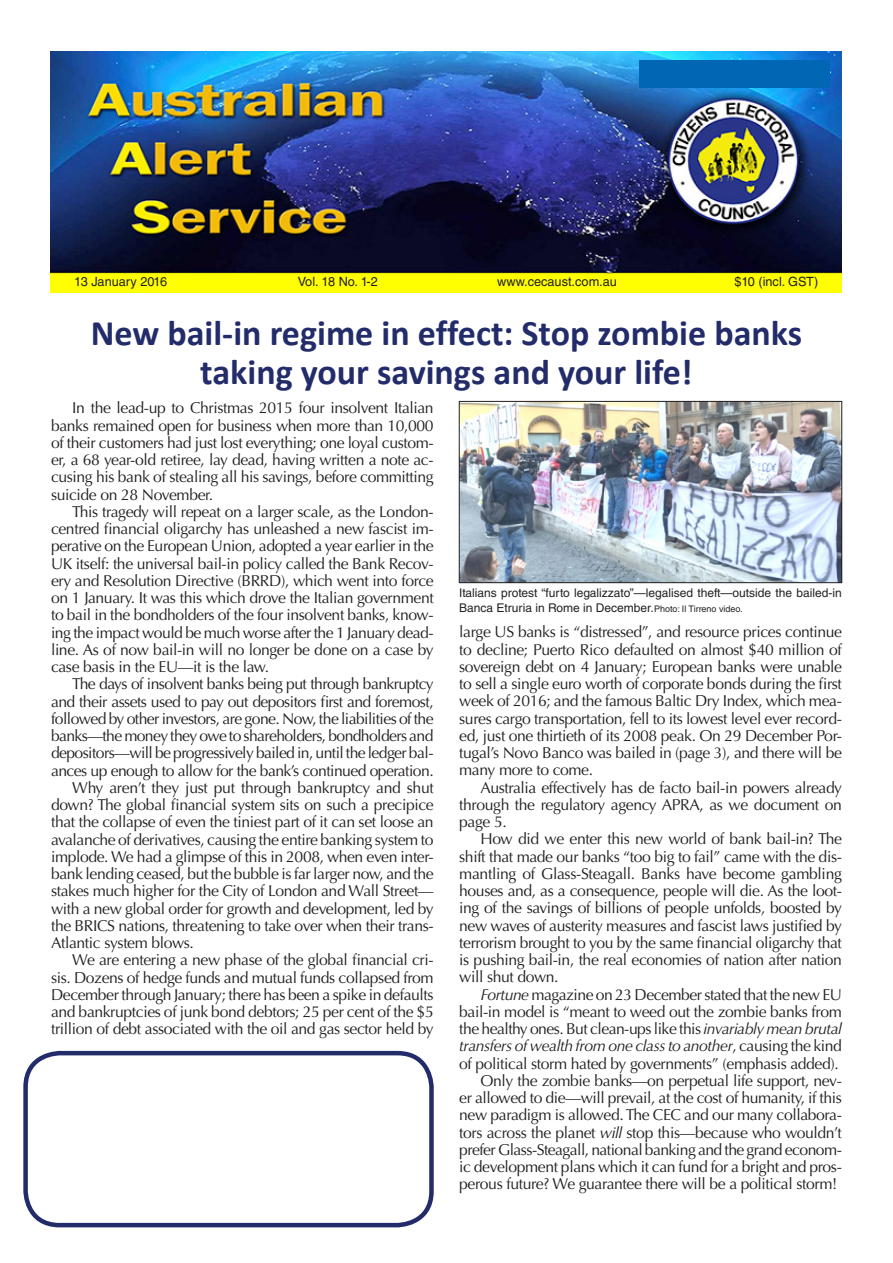
<style>
.page{position:relative;width:893px;height:1263px;background:#fff}
.page>*{position:absolute;margin:0;border:0;box-sizing:border-box;transform-origin:0 0}
.H1_Headline_24_23{font:700 36px/39px "Calibri";color:#232c6a;text-align:center}
.Bt1{font:15.75px/17.2px "Optima LT Std";letter-spacing:-.025em;color:#231f20;text-align:justify}
.Masthead_Dateline_Vo{font:12.75px "Helvetica LT Std";color:#231f20}
.t1{font:12px/14.4px "Helvetica LT Std";color:#231f20}
.s1{font-size:9px}
.s2{font-style:italic}
</style>
<div class="page">
<img style="left:50px;top:51px;width:792px;height:241px">
<div style="left:23px;top:1051px;width:411px;height:176px;border:4px solid #232c6a;border-radius:34px"></div>
<div style="left:639px;top:60px;width:190px;height:27px;background:#0166b3"></div>
<img style="left:461px;top:403px;width:379px;height:178px">
<div style="left:459px;top:401px;width:383px;height:182px;border:1px solid #231f20"></div>
<p class="Masthead_Dateline_Vo" style="left:74px;top:274px;width:94px">13 January 2016</p>
<p class="Masthead_Dateline_Vo" style="left:298px;top:274px;width:82px">Vol. 18 No. 1-2</p>
<p class="Masthead_Dateline_Vo" style="left:497px;top:274px;width:121px">www.cecaust.com.au</p>
<p class="Masthead_Dateline_Vo" style="left:734px;top:274px;width:86px">$10 (incl. GST)</p>
<p class="H1_Headline_24_23" style="left:91px;top:314px;width:713px">New bail-in regime in effect: Stop zombie banks taking your savings and your life!</p>
<p class="Bt1" style="left:51px;top:400px;width:384px;text-indent:21px">In the lead-up to Christmas 2015 four insolvent Italian banks remained open for business when more than 10,000 of their customers had just lost everything; one loyal custom&shy;er, a 68 year-old retiree, lay dead, having written a note ac&shy;cusing his bank of stealing all his savings, before committing suicide on 28 November.</p>
<p class="Bt1" style="left:51px;top:503px;width:384px;text-indent:21px">This tragedy will repeat on a larger scale, as the London&shy;centred financial oligarchy has unleashed a new fascist im&shy;perative on the European Union, adopted a year earlier in the UK itself: the universal bail-in policy called the Bank Recov&shy;ery and Resolution Directive (BRRD), which went into force on 1 January. It was this which drove the Italian government to bail in the bondholders of the four insolvent banks, know&shy;ing the impact would be much worse after the 1 January dead&shy;line. As of now bail-in will no longer be done on a case by case basis in the EU—it is the law.</p>
<p class="Bt1" style="left:51px;top:675px;width:384px;text-indent:21px">The days of insolvent banks being put through bankruptcy and their assets used to pay out depositors first and foremost, followed by other investors, are gone. Now, the liabilities of the banks—the money they owe to shareholders, bondholders and depositors—will be progressively bailed in, until the ledger bal&shy;ances up enough to allow for the bank’s continued operation.</p>
<p class="Bt1" style="left:51px;top:779px;width:384px;text-indent:21px">Why aren’t they just put through bankruptcy and shut down? The global financial system sits on such a precipice that the collapse of even the tiniest part of it can set loose an avalanche of derivatives, causing the entire banking system to implode. We had a glimpse of this in 2008, when even inter&shy;bank lending ceased, but the bubble is far larger now, and the stakes much higher for the City of London and Wall Street— with a new global order for growth and development, led by the BRICS nations, threatening to take over when their trans-Atlantic system blows.</p>
<p class="Bt1" style="left:51px;top:951px;width:384px;text-indent:21px">We are entering a new phase of the global financial cri&shy;sis. Dozens of hedge funds and mutual funds collapsed from December through January; there has been a spike in defaults and bankruptcies of junk bond debtors; 25 per cent of the $5 trillion of debt associated with the oil and gas sector held by</p>
<p class="t1" style="left:459px;top:586px;width:384px">Italians protest “furto legalizzato”—legalised theft—outside the bailed-in<br>Banca Etruria in Rome in December.<span class="s1">Photo: Il Tirreno video.</span></p>
<p class="Bt1" style="left:459px;top:624px;width:384px">large US banks is “distressed”, and resource prices continue to decline; Puerto Rico defaulted on almost $40 million of sovereign debt on 4 January; European banks were unable to sell a single euro worth of corporate bonds during the first week of 2016; and the famous Baltic Dry Index, which mea&shy;sures cargo transportation, fell to its lowest level ever record&shy;ed, just one thirtieth of its 2008 peak. On 29 December Por&shy;tugal’s Novo Banco was bailed in (page 3), and there will be many more to come.</p>
<p class="Bt1" style="left:459px;top:779px;width:384px;text-indent:21px">Australia effectively has de facto bail-in powers already through the regulatory agency APRA, as we document on page 5.</p>
<p class="Bt1" style="left:459px;top:831px;width:384px;text-indent:21px">How did we enter this new world of bank bail-in? The shift that made our banks “too big to fail” came with the dis&shy;mantling of Glass-Steagall. Banks have become gambling houses and, as a consequence, people will die. As the loot&shy;ing of the savings of billions of people unfolds, boosted by new waves of austerity measures and fascist laws justified by terrorism brought to you by the same financial oligarchy that is pushing bail-in, the real economies of nation after nation will shut down.</p>
<p class="Bt1" style="left:459px;top:986px;width:384px;text-indent:21px"><span class="s2">Fortune</span> magazine on 23 December stated that the new EU bail-in model is “meant to weed out the zombie banks from the healthy ones. But clean-ups like this <span class="s2">invariably mean brutal transfers of wealth from one class to another</span>, causing the kind of political storm hated by governments” (emphasis added).</p>
<p class="Bt1" style="left:459px;top:1072px;width:384px;text-indent:21px">Only the zombie banks—on perpetual life support, nev&shy;er allowed to die—will prevail, at the cost of humanity, if this new paradigm is allowed. The CEC and our many collabora&shy;tors across the planet <span class="s2">will</span> stop this—because who wouldn’t prefer Glass-Steagall, national banking and the grand econom&shy;ic development plans which it can fund for a bright and pros&shy;perous future? We guarantee there will be a political storm!</p>
</div>
